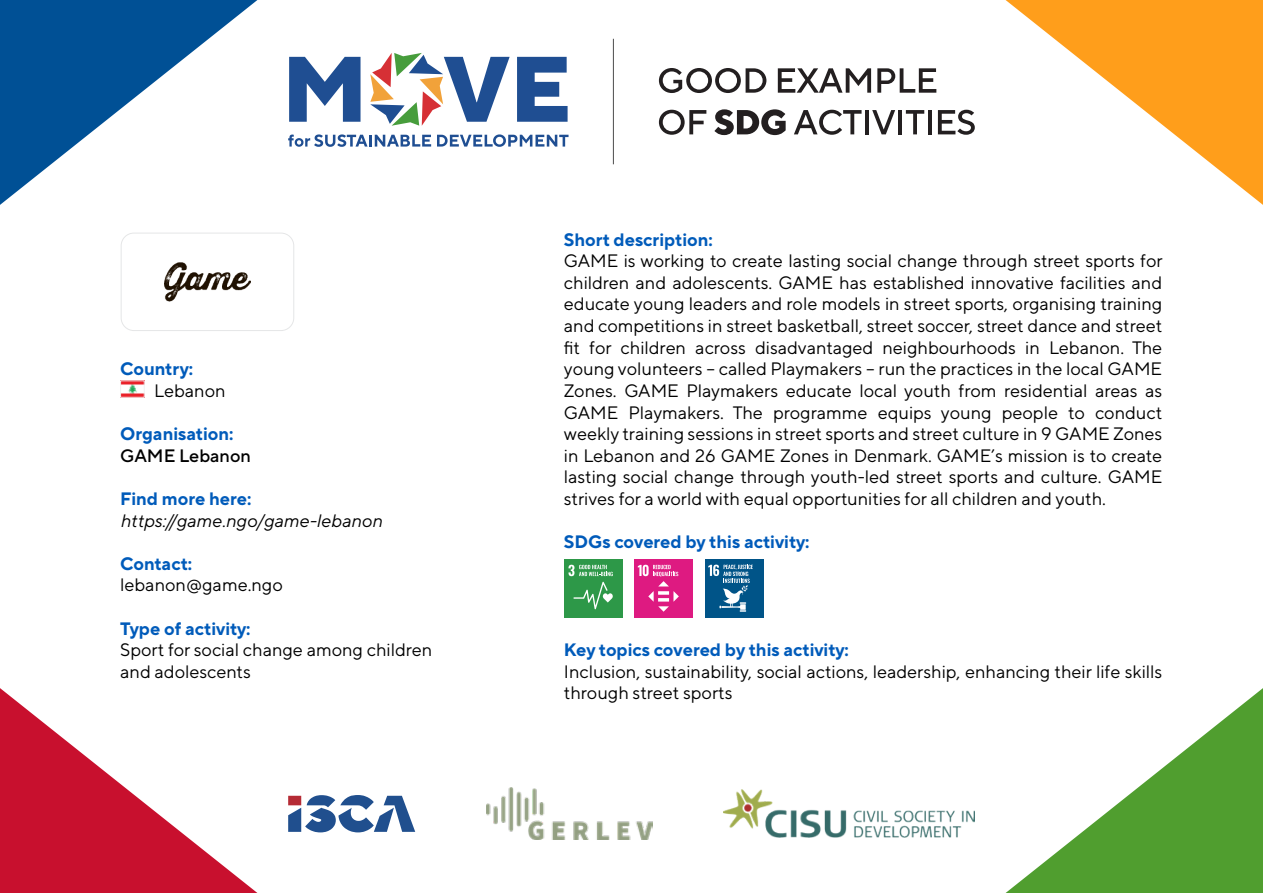
<style>
.page{position:relative;width:1263px;height:893px;background:#fff}
.page>*{position:absolute;margin:0;border:0;box-sizing:border-box;transform-origin:0 0}
.t1{font:18px/21.6px "TT Norms Pro";color:#000}
.t2{font:700 18px "TT Norms Pro";color:#005bba}
.t3{font:italic 18px "TT Norms Pro";color:#000}
.t4{font:500 18px "TT Norms Pro";color:#000}
</style>
<div class="page">
<svg style="left:288px;top:795px;width:127px;height:37px"></svg>
<img style="left:486px;top:788px;width:167px;height:52px">
<img style="left:724px;top:790px;width:251px;height:48px">
<svg style="left:288px;top:134px;width:143px;height:13px"></svg>
<svg style="left:437px;top:134px;width:131px;height:13px"></svg>
<svg style="left:289px;top:57px;width:71px;height:65px"></svg>
<svg style="left:517px;top:57px;width:51px;height:65px"></svg>
<svg style="left:370px;top:53px;width:140px;height:73px"></svg>
<hr style="left:613px;top:39px;width:1px;height:125px;background:#4c4c4c">
<svg style="left:659px;top:68px;width:107px;height:25px"></svg>
<svg style="left:778px;top:68px;width:93px;height:25px"></svg>
<svg style="left:877px;top:68px;width:59px;height:25px"></svg>
<svg style="left:659px;top:110px;width:47px;height:25px"></svg>
<svg style="left:714px;top:109px;width:72px;height:26px"></svg>
<svg style="left:794px;top:110px;width:67px;height:25px"></svg>
<hr style="left:865px;top:110px;width:4px;height:24px;background:#231f20">
<svg style="left:872px;top:110px;width:23px;height:24px"></svg>
<hr style="left:898px;top:110px;width:4px;height:24px;background:#231f20">
<svg style="left:906px;top:110px;width:18px;height:24px"></svg>
<hr style="left:928px;top:110px;width:4px;height:24px;background:#231f20">
<svg style="left:938px;top:110px;width:37px;height:25px"></svg>
<div style="left:564px;top:560px;width:58px;height:58px;background:#2d9848"></div>
<svg style="left:568px;top:565px;width:45px;height:11px"></svg>
<svg style="left:573px;top:582px;width:40px;height:27px"></svg>
<div style="left:634px;top:560px;width:59px;height:58px;background:#de1a81"></div>
<svg style="left:638px;top:565px;width:41px;height:47px"></svg>
<div style="left:705px;top:560px;width:58px;height:58px;background:#005488"></div>
<svg style="left:708px;top:565px;width:45px;height:47px"></svg>
<img style="left:122px;top:383px;width:20px;height:12px">
<div style="left:120px;top:381px;width:24px;height:16px;border:1px solid #f0f1f1"></div>
<div style="left:121px;top:233px;width:173px;height:98px;border:1px solid #e5e6e7;border-radius:13px"></div>
<img style="left:164px;top:262px;width:86px;height:40px">
<svg style="left:0;top:0;width:257px;height:205px"></svg>
<svg style="left:1005px;top:688px;width:258px;height:205px"></svg>
<svg style="left:1005px;top:0;width:258px;height:205px"></svg>
<svg style="left:0;top:688px;width:257px;height:205px"></svg>
<p class="t2" style="left:120px;top:357px;width:74px">Country:</p>
<p class="t1" style="left:154px;top:379px;width:73px">Lebanon</p>
<p class="t2" style="left:120px;top:422px;width:115px">Organisation:</p>
<p class="t4" style="left:120px;top:444px;width:132px">GAME Lebanon</p>
<p class="t2" style="left:120px;top:487px;width:133px">Find more here:</p>
<p class="t3" style="left:120px;top:509px;width:263px">https://game.ngo/game-lebanon</p>
<p class="t2" style="left:120px;top:551px;width:73px">Contact:</p>
<p class="t1" style="left:120px;top:574px;width:164px">lebanon@game.ngo</p>
<p class="t2" style="left:120px;top:616px;width:132px">Type of activity:</p>
<p class="t1" style="left:120px;top:638px;width:314px">Sport for social change among children and adolescents</p>
<p class="t2" style="left:564px;top:227px;width:151px">Short description:</p>
<p class="t1" style="left:564px;top:250px;width:600px;text-align:justify">GAME is working to create lasting social change through street sports for children and adolescents. GAME has established innovative facilities and educate young leaders and role models in street sports, organising training and competitions in street basketball, street soccer, street dance and street fit for children across disadvantaged neighbourhoods in Lebanon. The young volunteers – called Playmakers – run the practices in the local GAME Zones. GAME Playmakers educate local youth from residential areas as GAME Playmakers. The programme equips young people to conduct weekly training sessions in street sports and street culture in 9 GAME Zones in Lebanon and 26 GAME Zones in Denmark. GAME’s mission is to create lasting social change through youth-led street sports and culture. GAME strives for a world with equal opportunities for all children and youth.</p>
<p class="t2" style="left:564px;top:530px;width:247px">SDGs covered by this activity:</p>
<p class="t2" style="left:564px;top:638px;width:287px">Key topics covered by this activity:</p>
<p class="t1" style="left:564px;top:660px;width:600px">Inclusion, sustainability, social actions, leadership, enhancing their life skills through street sports</p>
</div>
